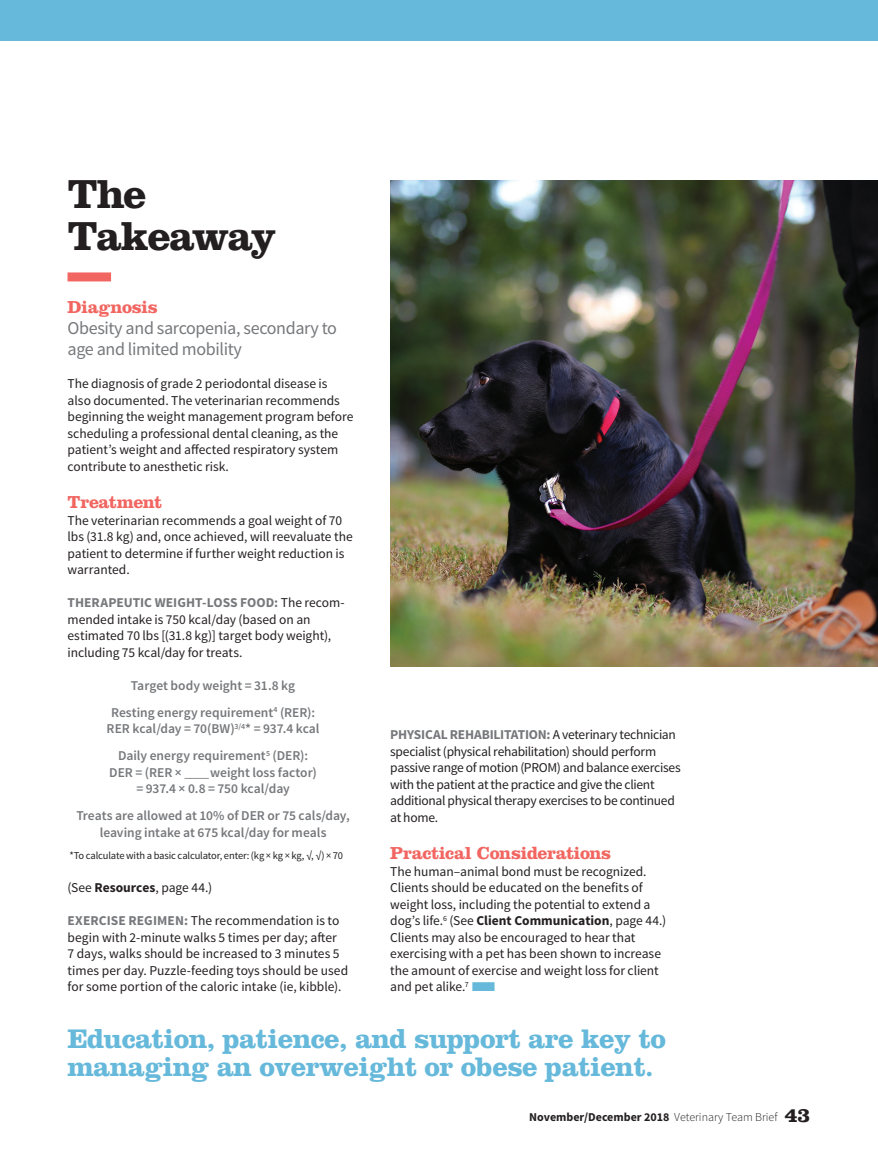
<style>
.page{position:relative;width:878px;height:1175px;background:#fff}
.page>*{position:absolute;margin:0;border:0;box-sizing:border-box;transform-origin:0 0}
.t1{font:700 42px/42px "Clarendon LT Std";letter-spacing:-.04em;color:#231f20}
.t2{font:700 27.9px/28.5px "Clarendon LT Std";letter-spacing:-.02em;color:#66b9da}
.t3{font:18px/21px "Source Sans Pro";letter-spacing:-.02em;color:#76787b}
.t4{font:700 18px "Clarendon LT Std";letter-spacing:-.02em;color:#f16661}
.t5{font:13.5px/16.5px "Source Sans Pro";letter-spacing:-.005em;color:#231f20}
.t6{font:600 13.5px/27px "Source Sans Pro";letter-spacing:-.005em;color:#76787b;text-align:center}
.t7{font:700 12px "Source Sans Pro";color:#231f20}
.t8{font:10.5px "Source Sans Pro";letter-spacing:-.015em;color:#231f20}
.s1{font-weight:700;color:#76787b}
.s2{font-weight:400}
.s3{font-weight:700}
.s4{color:#66b9da}
.s5{font-weight:300}
.s6{font-family:"Clarendon LT Std";font-size:21px}
</style>
<div class="page">
<img style="left:390px;top:180px;width:488px;height:486px">
<div style="left:68px;top:272px;width:43px;height:9px;background:#f16661"></div>
<div style="left:0;top:0;width:878px;height:40px;background:#66b9da"></div>
<h1 class="t1" style="left:68px;top:172px;width:211px">The<br>Takeaway</h1>
<h3 class="t4" style="left:68px;top:296px;width:92px">Diagnosis</h3>
<h3 class="t3" style="left:68px;top:318px;width:271px">Obesity and sarcopenia, secondary to age and limited mobility</h3>
<p class="t5" style="left:68px;top:375px;width:287px">The diagnosis of grade 2 periodontal disease is also documented. The veterinarian recommends beginning the weight management program before scheduling a professional dental cleaning, as the patient’s weight and affected respiratory system contribute to anesthetic risk.</p>
<h3 class="t4" style="left:68px;top:491px;width:96px">Treatment</h3>
<p class="t5" style="left:68px;top:512px;width:287px">The veterinarian recommends a goal weight of 70 lbs (31.8 kg) and, once achieved, will reevaluate the patient to determine if further weight reduction is warranted.</p>
<p class="t5" style="left:68px;top:594px;width:279px"><span class="s1">THERAPEUTIC WEIGHT-LOSS FOOD:</span> The recom&shy;mended intake is 750 kcal/day (based on an estimated 70 lbs [(31.8 kg)] target body weight), including 75 kcal/day for treats.</p>
<p class="t6" style="left:111px;top:672px;width:206px">Target body weight = 31.8 kg<br>Resting energy requirement<sup>4</sup> (RER):</p>
<p class="t6" style="left:107px;top:715px;width:214px">RER kcal/day = 70(BW)<sup>3/4</sup>* = 937.4 kcal<br>Daily energy requirement<sup>5</sup> (DER):</p>
<p class="t6" style="left:109px;top:764px;width:209px;line-height:16.5px">DER = (RER × <span class="s2">____</span> weight loss factor) = 937.4 × 0.8 = 750 kcal/day</p>
<p class="t6" style="left:76px;top:807px;width:275px;line-height:16.5px">Treats are allowed at 10% of DER or 75 cals/day, leaving intake at 675 kcal/day for meals</p>
<p class="t8" style="left:69px;top:849px;width:275px">*To calculate with a basic calculator, enter: (kg × kg × kg, √, √) × 70</p>
<p class="t5" style="left:68px;top:879px;width:146px">(See <span class="s3">Resources</span>, page 44.)</p>
<p class="t5" style="left:68px;top:912px;width:282px"><span class="s1">EXERCISE REGIMEN:</span> The recommendation is to begin with 2-minute walks 5 times per day; after<br>7 days, walks should be increased to 3 minutes 5 times per day. Puzzle-feeding toys should be used for some portion of the caloric intake (ie, kibble).</p>
<p class="t5" style="left:390px;top:726px;width:292px"><span class="s1">PHYSICAL REHABILITATION:</span> A veterinary technician specialist (physical rehabilitation) should perform passive range of motion (PROM) and balance exercises with the patient at the practice and give the client additional physical therapy exercises to be continued at home.</p>
<h3 class="t4" style="left:390px;top:842px;width:222px">Practical Considerations</h3>
<p class="t5" style="left:390px;top:863px;width:277px">The human–animal bond must be recognized.<br>Clients should be educated on the benefits of weight loss, including the potential to extend a dog’s life.<sup>6</sup> (See <span class="s3">Client Communication</span>, page 44.)<br>Clients may also be encouraged to hear that exercising with a pet has been shown to increase the amount of exercise and weight loss for client and pet alike.<sup>7</sup> <span class="s4">■</span></p>
<h2 class="t2" style="left:68px;top:1023px;width:600px">Education, patience, and support are key to managing an overweight or obese patient.</h2>
<p class="t7" style="left:529px;top:1109px;width:283px">November/December 2018 <span class="s5">Veterinary Team Brief</span> <span class="s6">43</span></p>
</div>
